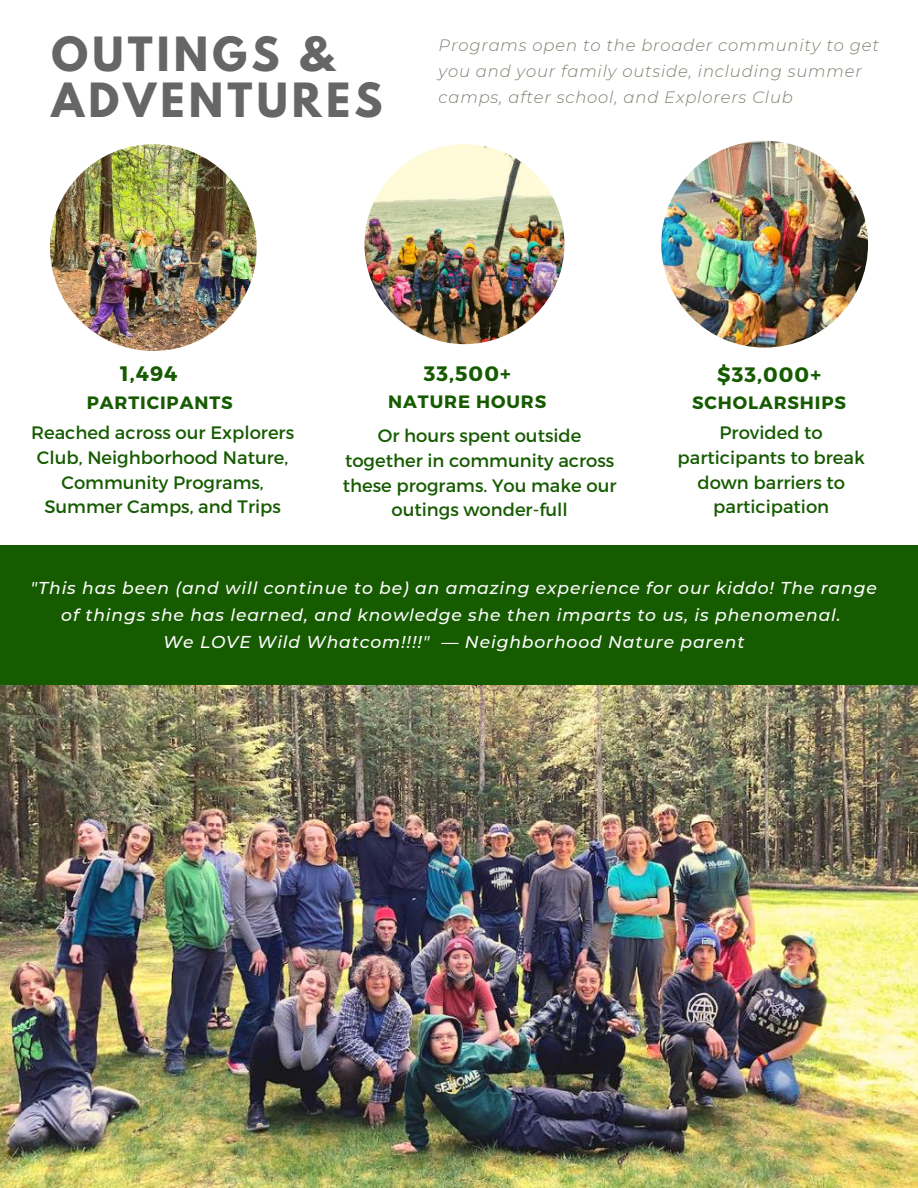
<style>
.page{position:relative;width:918px;height:1188px;background:#fff}
.page>*{position:absolute;margin:0;border:0;box-sizing:border-box;transform-origin:0 0}
.t1{font:700 41.85px/45.9px "League Spartan";letter-spacing:.1em;color:#666}
.t2{font:700 20.85px "Montserrat";letter-spacing:.05em;color:#165b00}
.t3{font:18px/24.8px "Montserrat";color:#165b00;text-align:center}
.t4{font:700 17.85px "Montserrat";letter-spacing:.05em;color:#165b00}
.t5{font:italic 500 17.1px/27px "Montserrat";letter-spacing:.05em;color:#fcfcfc;text-align:center}
.t6{font:italic 300 16.35px/25.8px "Montserrat";letter-spacing:.05em;color:#7d806f}
</style>
<div class="page">
<img style="left:50px;top:144px;width:207px;height:207px;border-radius:50%">
<img style="left:661px;top:141px;width:207px;height:207px;border-radius:50%">
<img style="left:364px;top:144px;width:200px;height:200px;border-radius:50%">
<img style="left:0;top:685px;width:918px;height:503px">
<div style="left:0;top:545px;width:918px;height:140px;background:#165b00"></div>
<h1 class="t1" style="left:52px;top:36px;width:333px">OUTINGS &amp;<br>ADVENTURES</h1>
<p class="t6" style="left:439px;top:32px;width:442px">Programs open to the broader community to get you and your family outside, including summer camps, after school, and Explorers Club</p>
<p class="t2" style="left:120px;top:360px;width:59px">1,494</p>
<p class="t4" style="left:87px;top:391px;width:147px">PARTICIPANTS</p>
<p class="t2" style="left:424px;top:360px;width:89px">33,500+</p>
<p class="t4" style="left:388px;top:390px;width:159px">NATURE HOURS</p>
<p class="t2" style="left:717px;top:361px;width:105px">$33,000+</p>
<p class="t4" style="left:692px;top:391px;width:156px">SCHOLARSHIPS</p>
<p class="t3" style="left:31px;top:420px;width:264px">Reached across our Explorers<br>Club, Neighborhood Nature,<br>Community Programs,<br>Summer Camps, and Trips</p>
<p class="t3" style="left:343px;top:423px;width:275px">Or hours spent outside together in community across these programs. You make our outings wonder-full</p>
<p class="t3" style="left:678px;top:420px;width:189px">Provided to participants to break down barriers to participation</p>
<p class="t5" style="left:31px;top:574px;width:848px">"This has been (and will continue to be) an amazing experience for our kiddo! The range of things she has learned, and knowledge she then imparts to us, is phenomenal.<br>We LOVE Wild Whatcom!!!!" — Neighborhood Nature parent</p>
</div>
